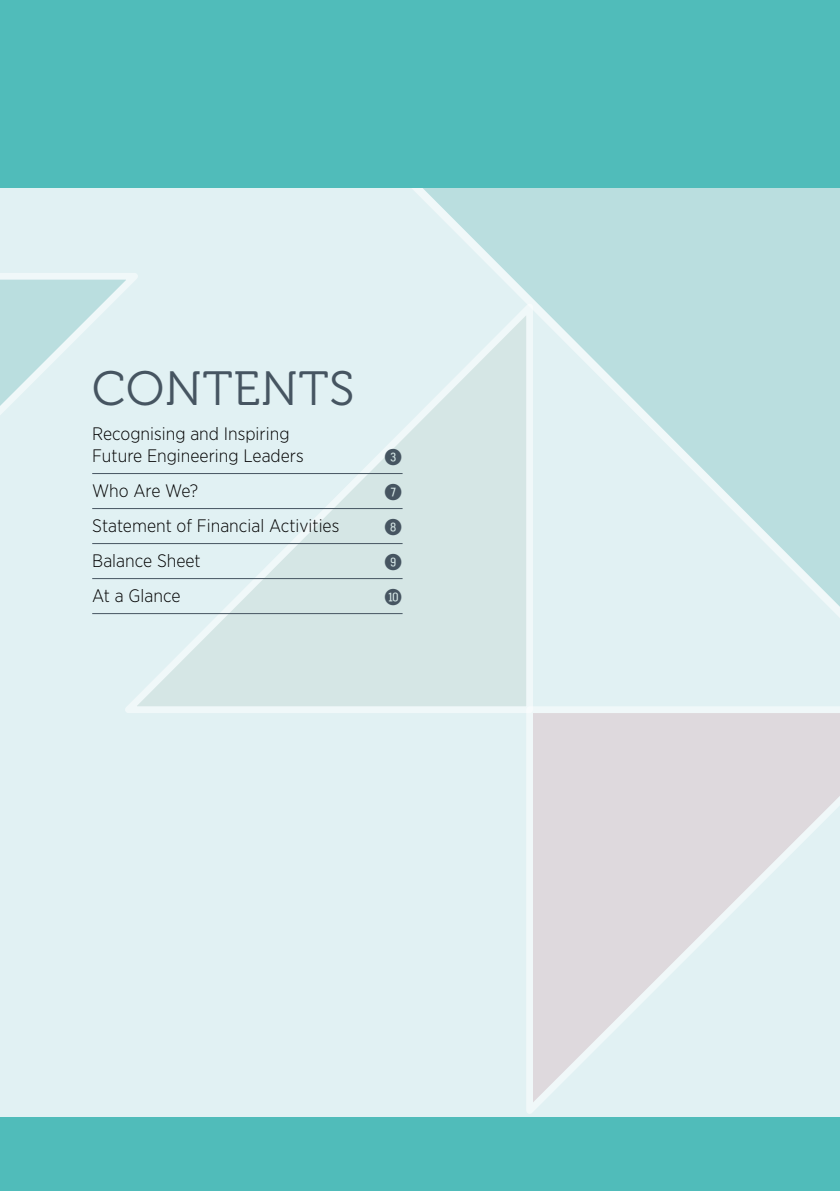
<style>
.page{position:relative;width:840px;height:1191px;background:#fff}
.page>*{position:absolute;margin:0;border:0;box-sizing:border-box;transform-origin:0 0}
.t1{font:48px "Museo 300";letter-spacing:.02em;color:#465561}
.t2{font:22px "Fyra Numeric Circle Closed";color:#465561}
.t3{font:300 18px/22px "Gotham Narrow";color:#000}
</style>
<div class="page">
<div style="left:0;top:187px;width:839px;height:930px;background:#e1f1f3"></div>
<svg style="left:125px;top:433px;width:408px;height:280px"></svg>
<svg style="left:400px;top:188px;width:439px;height:482px"></svg>
<svg style="left:524px;top:704px;width:315px;height:410px"></svg>
<svg style="left:0;top:273px;width:140px;height:409px"></svg>
<hr style="left:839px;top:187px;width:1px;height:930px;background:#e3e7f3">
<div style="left:0;top:1117px;width:839px;height:74px;background:#50bcba"></div>
<div style="left:0;top:0;width:839px;height:188px;background:#50bcba"></div>
<hr style="left:92px;top:473px;width:310px;height:1px;background:#465561">
<hr style="left:92px;top:508px;width:310px;height:1px;background:#465561">
<hr style="left:92px;top:543px;width:310px;height:1px;background:#465561">
<hr style="left:92px;top:578px;width:310px;height:1px;background:#465561">
<hr style="left:92px;top:613px;width:310px;height:1px;background:#465561">
<h1 class="t1" style="left:92px;top:362px;width:263px">CONTENTS</h1>
<p class="t3" style="left:92px;top:422px;width:213px">Recognising and Inspiring<br>Future Engineering Leaders</p>
<p class="t2" style="left:384px;top:444px;width:20px">3</p>
<p class="t3" style="left:92px;top:479px;width:107px">Who Are We?</p>
<p class="t2" style="left:384px;top:479px;width:20px">7</p>
<p class="t3" style="left:92px;top:514px;width:248px">Statement of Financial Activities</p>
<p class="t2" style="left:384px;top:514px;width:20px">8</p>
<p class="t3" style="left:92px;top:549px;width:110px">Balance Sheet</p>
<p class="t2" style="left:384px;top:549px;width:20px">9</p>
<p class="t3" style="left:92px;top:584px;width:90px">At a Glance</p>
<p class="t2" style="left:384px;top:584px;width:20px">q</p>
</div>
